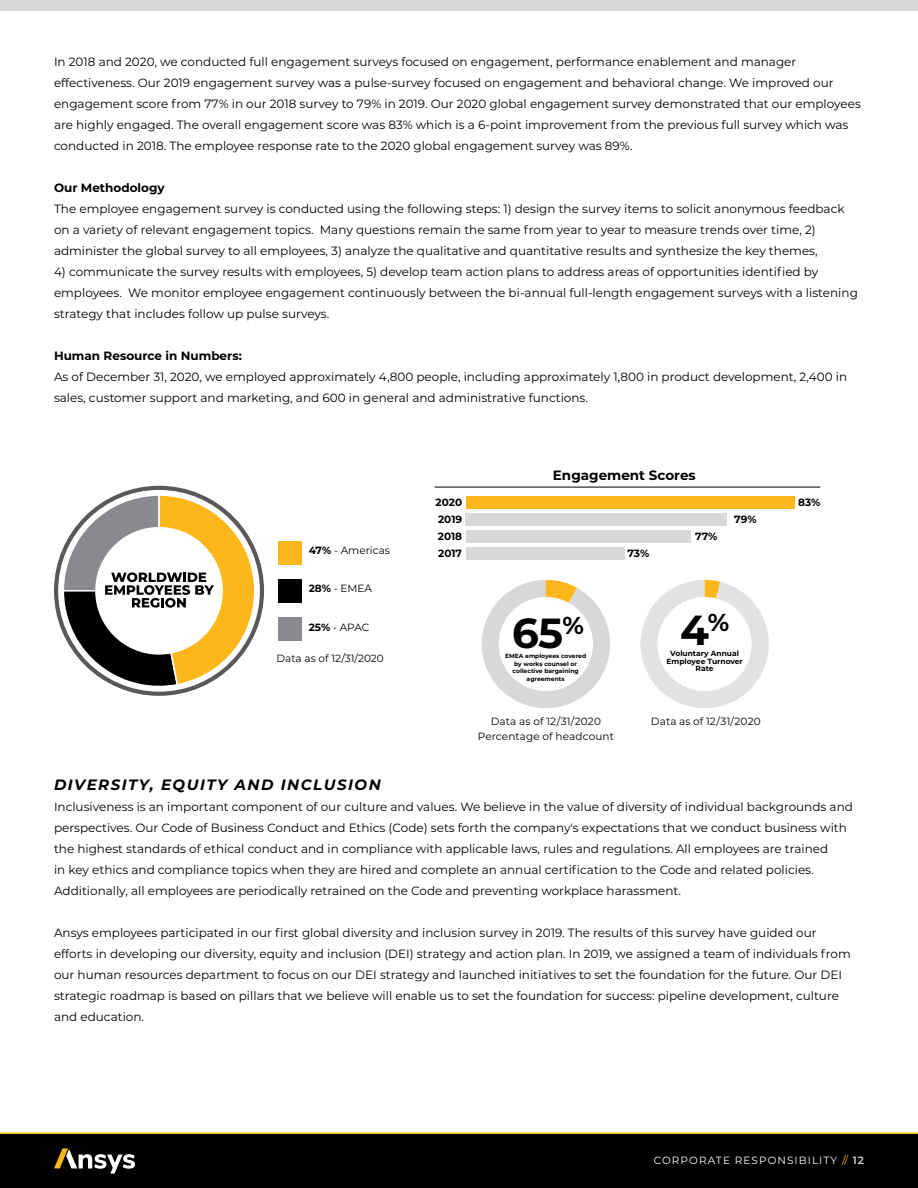
<style>
.page{position:relative;width:918px;height:1188px;background:#fff}
.page>*{position:absolute;margin:0;border:0;box-sizing:border-box;transform-origin:0 0}
.t1{font:700 42px "Montserrat";color:#000}
.t2{font:italic 700 15px "Montserrat";letter-spacing:.1em;color:#000}
.t3{font:700 13.5px "Montserrat";color:#000}
.t4{font:12px/21px "Montserrat";color:#000}
.t5{font:700 12px "Montserrat";color:#000}
.t6{font:10.5px "Montserrat";letter-spacing:.01em;color:#000}
.t7{font:700 10.5px "Montserrat";color:#000}
.t8{font:10.5px "Montserrat";letter-spacing:.1em;color:#fff}
.t9{font:700 7.5px/7.5px "Montserrat";color:#000;text-align:center}
.t10{font:700 6px/7.5px "Montserrat";color:#000;text-align:center}
.s1{font-weight:700}
.s2{color:#fdb71a}
.s3{font-weight:600;color:#d9d8d6}
</style>
<div class="page">
<div style="left:0;top:1134px;width:918px;height:54px;background:#000"></div>
<hr style="left:0;top:1132px;width:918px;height:2px;background:#fdb71a">
<svg style="left:54px;top:1148px;width:81px;height:26px"></svg>
<div style="left:0;top:0;width:918px;height:10px;background:#d9d8d6"></div>
<div style="left:279px;top:541px;width:23px;height:23px;background:#fdb71a"></div>
<div style="left:279px;top:579px;width:23px;height:23px;background:#000"></div>
<div style="left:279px;top:617px;width:23px;height:23px;background:#888a8d"></div>
<svg style="left:54px;top:486px;width:210px;height:210px"></svg>
<svg style="left:62px;top:494px;width:194px;height:201px"></svg>
<hr style="left:435px;top:487px;width:385px;height:1px;background:#000">
<div style="left:466px;top:548px;width:158px;height:12px;background:#d9d8d6"></div>
<div style="left:466px;top:531px;width:224px;height:12px;background:#d9d8d6"></div>
<div style="left:466px;top:514px;width:261px;height:12px;background:#d9d8d6"></div>
<div style="left:466px;top:497px;width:329px;height:12px;background:#fdb71a"></div>
<svg style="left:481px;top:580px;width:129px;height:128px"></svg>
<div style="left:499px;top:597px;width:94px;height:94px;background:#fff;border-radius:50%"></div>
<svg style="left:640px;top:580px;width:129px;height:128px"></svg>
<div style="left:657px;top:597px;width:95px;height:94px;background:#fff;border-radius:50%"></div>
<p class="t4" style="left:54px;top:50px;width:808px">In 2018 and 2020, we conducted full engagement surveys focused on engagement, performance enablement and manager effectiveness. Our 2019 engagement survey was a pulse-survey focused on engagement and behavioral change. We improved our engagement score from 77% in our 2018 survey to 79% in 2019. Our 2020 global engagement survey demonstrated that our employees are highly engaged. The overall engagement score was 83% which is a 6-point improvement from the previous full survey which was conducted in 2018. The employee response rate to the 2020 global engagement survey was 89%.</p>
<p class="t5" style="left:54px;top:179px;width:112px">Our Methodology</p>
<p class="t4" style="left:54px;top:197px;width:792px">The employee engagement survey is conducted using the following steps: 1) design the survey items to solicit anonymous feedback on a variety of relevant engagement topics. Many questions remain the same from year to year to measure trends over time, 2) administer the global survey to all employees, 3) analyze the qualitative and quantitative results and synthesize the key themes,</p>
<p class="t4" style="left:54px;top:260px;width:805px">4) communicate the survey results with employees, 5) develop team action plans to address areas of opportunities identified by employees. We monitor employee engagement continuously between the bi-annual full-length engagement surveys with a listening strategy that includes follow up pulse surveys.</p>
<p class="t5" style="left:54px;top:347px;width:189px">Human Resource in Numbers:</p>
<p class="t4" style="left:54px;top:365px;width:795px">As of December 31, 2020, we employed approximately 4,800 people, including approximately 1,800 in product development, 2,400 in sales, customer support and marketing, and 600 in general and administrative functions.</p>
<p class="t6" style="left:309px;top:543px;width:83px"><span class="s1">47%</span> - Americas</p>
<p class="t6" style="left:309px;top:581px;width:65px"><span class="s1">28%</span> - EMEA</p>
<p class="t6" style="left:309px;top:620px;width:62px"><span class="s1">25%</span> - APAC</p>
<p class="t6" style="left:276px;top:651px;width:109px">Data as of 12/31/2020</p>
<p class="t3" style="left:553px;top:465px;width:144px">Engagement Scores</p>
<p class="t7" style="left:436px;top:494px;width:28px">2020</p>
<p class="t7" style="left:798px;top:494px;width:24px">83%</p>
<p class="t7" style="left:438px;top:511px;width:26px">2019</p>
<p class="t7" style="left:734px;top:511px;width:24px">79%</p>
<p class="t7" style="left:438px;top:529px;width:26px">2018</p>
<p class="t7" style="left:695px;top:529px;width:24px">77%</p>
<p class="t7" style="left:438px;top:546px;width:25px">2017</p>
<p class="t7" style="left:628px;top:546px;width:23px">73%</p>
<h1 class="t1" style="left:512px;top:603px;width:73px">65<sup>%</sup></h1>
<p class="t10" style="left:505px;top:652px;width:82px">EMEA employees covered by works counsel or collective bargaining agreements</p>
<h1 class="t1" style="left:680px;top:600px;width:51px">4<sup>%</sup></h1>
<p class="t9" style="left:666px;top:649px;width:78px">Voluntary Annual<br>Employee Turnover<br>Rate</p>
<p class="t6" style="left:491px;top:714px;width:112px">Data as of 12/31/2020</p>
<p class="t6" style="left:651px;top:714px;width:111px">Data as of 12/31/2020</p>
<p class="t6" style="left:478px;top:729px;width:138px">Percentage of headcount</p>
<p class="t2" style="left:54px;top:774px;width:328px">DIVERSITY, EQUITY AND INCLUSION</p>
<p class="t4" style="left:54px;top:796px;width:800px">Inclusiveness is an important component of our culture and values. We believe in the value of diversity of individual backgrounds and perspectives. Our Code of Business Conduct and Ethics (Code) sets forth the company's expectations that we conduct business with the highest standards of ethical conduct and in compliance with applicable laws, rules and regulations. All employees are trained<br>in key ethics and compliance topics when they are hired and complete an annual certification to the Code and related policies.<br>Additionally, all employees are periodically retrained on the Code and preventing workplace harassment.</p>
<p class="t4" style="left:54px;top:922px;width:798px">Ansys employees participated in our first global diversity and inclusion survey in 2019. The results of this survey have guided our efforts in developing our diversity, equity and inclusion (DEI) strategy and action plan. In 2019, we assigned a team of individuals from our human resources department to focus on our DEI strategy and launched initiatives to set the foundation for the future. Our DEI strategic roadmap is based on pillars that we believe will enable us to set the foundation for success: pipeline development, culture and education.</p>
<p class="t8" style="left:654px;top:1153px;width:212px">CORPORATE RESPONSIBILITY <span class="s2">//</span> <span class="s3">12</span></p>
</div>
